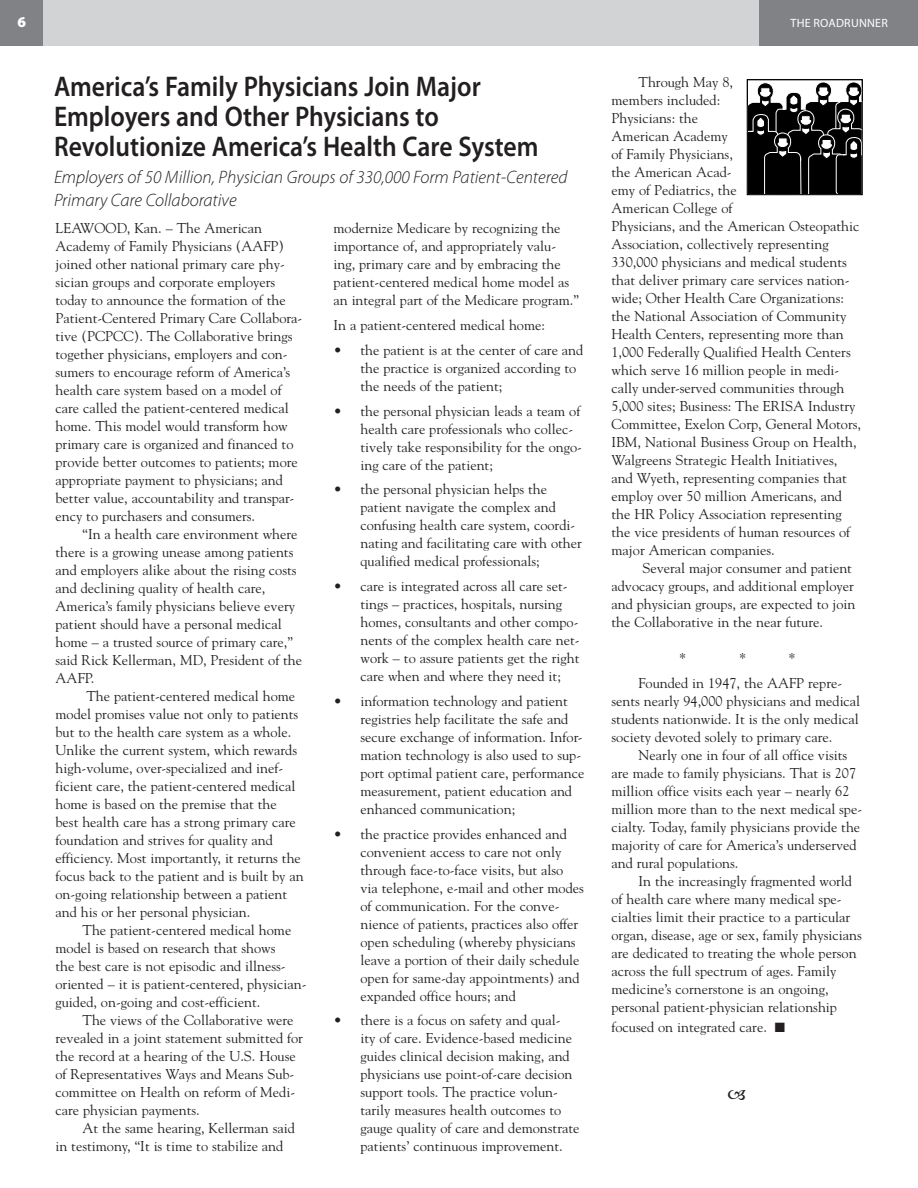
<style>
.page{position:relative;width:918px;height:1188px;background:#fff}
.page>*{position:absolute;margin:0;border:0;box-sizing:border-box;transform-origin:0 0}
.t1{font:600 28.5px/30px "Myriad Pro";color:#231f20;scale:.9 1}
.t2{font:italic 300 18px/22.5px "Myriad Pro";color:#231f20}
.t3{font:900 15px "Myriad Pro";color:#fff}
.t4{font:14.25px/18px "Goudy";color:#231f20}
.t5{font:12px "Myriad Pro";letter-spacing:.02em;color:#fff}
</style>
<div class="page">
<div style="left:35px;top:0;width:743px;height:45px;background:#d1d3d4"></div>
<div style="left:0;top:0;width:42px;height:45px;background:#808285"></div>
<div style="left:760px;top:0;width:158px;height:45px;background:#808285"></div>
<svg style="left:746px;top:79px;width:117px;height:117px"></svg>
<div style="left:747px;top:79px;width:116px;height:116px;border:1px solid #000"></div>
<p class="t3" style="left:17px;top:12px;width:10px">6</p>
<p class="t5" style="left:790px;top:16px;width:47px">THE ROADR</p>
<p class="t5" style="left:851px;top:16px;width:36px">UNNER</p>
<h1 class="t1" style="left:54px;top:71px;width:540px">America’s Family Physicians Join Major<br>Employers and Other Physicians to<br>Revolutionize America’s Health Care System</h1>
<p class="t2" style="left:54px;top:166px;width:515px">Employers of 50 Million, Physician Groups of 330,000 Form Patient-Centered<br>Primary Care Collaborative</p>
<p class="t4" style="left:56px;top:219px;width:248px">LEAWOOD, Kan. – The American Academy of Family Physicians (AAFP) joined other national primary care phy&shy;sician groups and corporate employers today to announce the formation of the Patient-Centered Primary Care Collabora&shy;tive (PCPCC). The Collaborative brings together physicians, employers and con&shy;sumers to encourage reform of America’s health care system based on a model of care called the patient-centered medical home. This model would transform how primary care is organized and financed to provide better outcomes to patients; more appropriate payment to physicians; and better value, accountability and transpar&shy;ency to purchasers and consumers.</p>
<p class="t4" style="left:56px;top:525px;width:248px;text-indent:27px">“In a health care environment where there is a growing unease among patients and employers alike about the rising costs and declining quality of health care, America’s family physicians believe every patient should have a personal medical home – a trusted source of primary care,” said Rick Kellerman, MD, President of the AAFP.</p>
<p class="t4" style="left:56px;top:687px;width:250px;text-indent:31px">The patient-centered medical home model promises value not only to patients but to the health care system as a whole.<br>Unlike the current system, which rewards high-volume, over-specialized and inef&shy;ficient care, the patient-centered medical home is based on the premise that the<br>best health care has a strong primary care foundation and strives for quality and efficiency. Most importantly, it returns the focus back to the patient and is built by an on-going relationship between a patient and his or her personal physician.</p>
<p class="t4" style="left:56px;top:921px;width:253px;text-indent:27px">The patient-centered medical home model is based on research that shows<br>the best care is not episodic and illness&shy;oriented – it is patient-centered, physician&shy;guided, on-going and cost-efficient.</p>
<p class="t4" style="left:56px;top:1011px;width:249px;text-indent:27px">The views of the Collaborative were revealed in a joint statement submitted for the record at a hearing of the U.S. House of Representatives Ways and Means Sub&shy;committee on Health on reform of Medi&shy;care physician payments.</p>
<p class="t4" style="left:56px;top:1119px;width:241px;text-indent:27px">At the same hearing, Kellerman said in testimony, “It is time to stabilize and</p>
<p class="t4" style="left:334px;top:219px;width:247px">modernize Medicare by recognizing the importance of, and appropriately valu&shy;ing, primary care and by embracing the patient-centered medical home model as an integral part of the Medicare program.”</p>
<p class="t4" style="left:334px;top:316px;width:213px">In a patient-centered medical home:</p>
<p class="t4" style="left:361px;top:340px;width:224px;text-indent:-27px">• the patient is at the center of care and the practice is organized according to the needs of the patient;</p>
<p class="t4" style="left:361px;top:401px;width:223px;text-indent:-27px">• the personal physician leads a team of health care professionals who collec&shy;tively take responsibility for the ongo&shy;ing care of the patient;</p>
<p class="t4" style="left:361px;top:480px;width:223px;text-indent:-27px">• the personal physician helps the patient navigate the complex and confusing health care system, coordi&shy;nating and facilitating care with other qualified medical professionals;</p>
<p class="t4" style="left:361px;top:577px;width:221px;text-indent:-27px">• care is integrated across all care set&shy;tings – practices, hospitals, nursing homes, consultants and other compo&shy;nents of the complex health care net&shy;work – to assure patients get the right care when and where they need it;</p>
<p class="t4" style="left:361px;top:691px;width:225px;text-indent:-27px">• information technology and patient registries help facilitate the safe and secure exchange of information. Infor&shy;mation technology is also used to sup&shy;port optimal patient care, performance measurement, patient education and enhanced communication;</p>
<p class="t4" style="left:361px;top:824px;width:225px;text-indent:-27px">• the practice provides enhanced and convenient access to care not only through face-to-face visits, but also via telephone, e-mail and other modes of communication. For the conve&shy;nience of patients, practices also offer open scheduling (whereby physicians leave a portion of their daily schedule open for same-day appointments) and expanded office hours; and</p>
<p class="t4" style="left:361px;top:1011px;width:221px;text-indent:-27px">• there is a focus on safety and qual-<br>ity of care. Evidence-based medicine guides clinical decision making, and physicians use point-of-care decision support tools. The practice volun&shy;tarily measures health outcomes to gauge quality of care and demonstrate patients’ continuous improvement.</p>
<p class="t4" style="left:612px;top:73px;width:251px;text-indent:27px">Through May 8,<br>members included:<br>Physicians: the<br>American Academy<br>of Family Physicians,<br>the American Acad-<br>emy of Pediatrics, the<br>American College of<br>Physicians, and the American Osteopathic Association, collectively representing 330,000 physicians and medical students that deliver primary care services nation&shy;wide; Other Health Care Organizations: the National Association of Community Health Centers, representing more than 1,000 Federally Qualified Health Centers which serve 16 million people in medi&shy;cally under-served communities through 5,000 sites; Business: The ERISA Industry Committee, Exelon Corp, General Motors, IBM, National Business Group on Health, Walgreens Strategic Health Initiatives, and Wyeth, representing companies that employ over 50 million Americans, and the HR Policy Association representing the vice presidents of human resources of major American companies.</p>
<p class="t4" style="left:612px;top:559px;width:245px;text-indent:31px">Several major consumer and patient advocacy groups, and additional employer and physician groups, are expected to join the Collaborative in the near future.</p>
<p class="t4" style="left:679px;top:649px;width:9px">*</p>
<p class="t4" style="left:739px;top:649px;width:9px">*</p>
<p class="t4" style="left:639px;top:646px;width:205px;line-height:24.8px;text-indent:150px">*<br>Founded in 1947, the AAFP repre-</p>
<p class="t4" style="left:612px;top:692px;width:250px;text-align:justify">sents nearly 94,000 physicians and medical students nationwide. It is the only medical society devoted solely to primary care.</p>
<p class="t4" style="left:612px;top:746px;width:252px;text-indent:27px">Nearly one in four of all office visits are made to family physicians. That is 207 million office visits each year – nearly 62 million more than to the next medical spe&shy;cialty. Today, family physicians provide the majority of care for America’s underserved and rural populations.</p>
<p class="t4" style="left:612px;top:872px;width:252px;text-indent:27px">In the increasingly fragmented world of health care where many medical spe&shy;cialties limit their practice to a particular organ, disease, age or sex, family physicians are dedicated to treating the whole person across the full spectrum of ages. Family medicine’s cornerstone is an ongoing, personal patient-physician relationship</p>
<p class="t4" style="left:612px;top:1017px;width:175px">focused on integrated care. ■</p>
</div>
